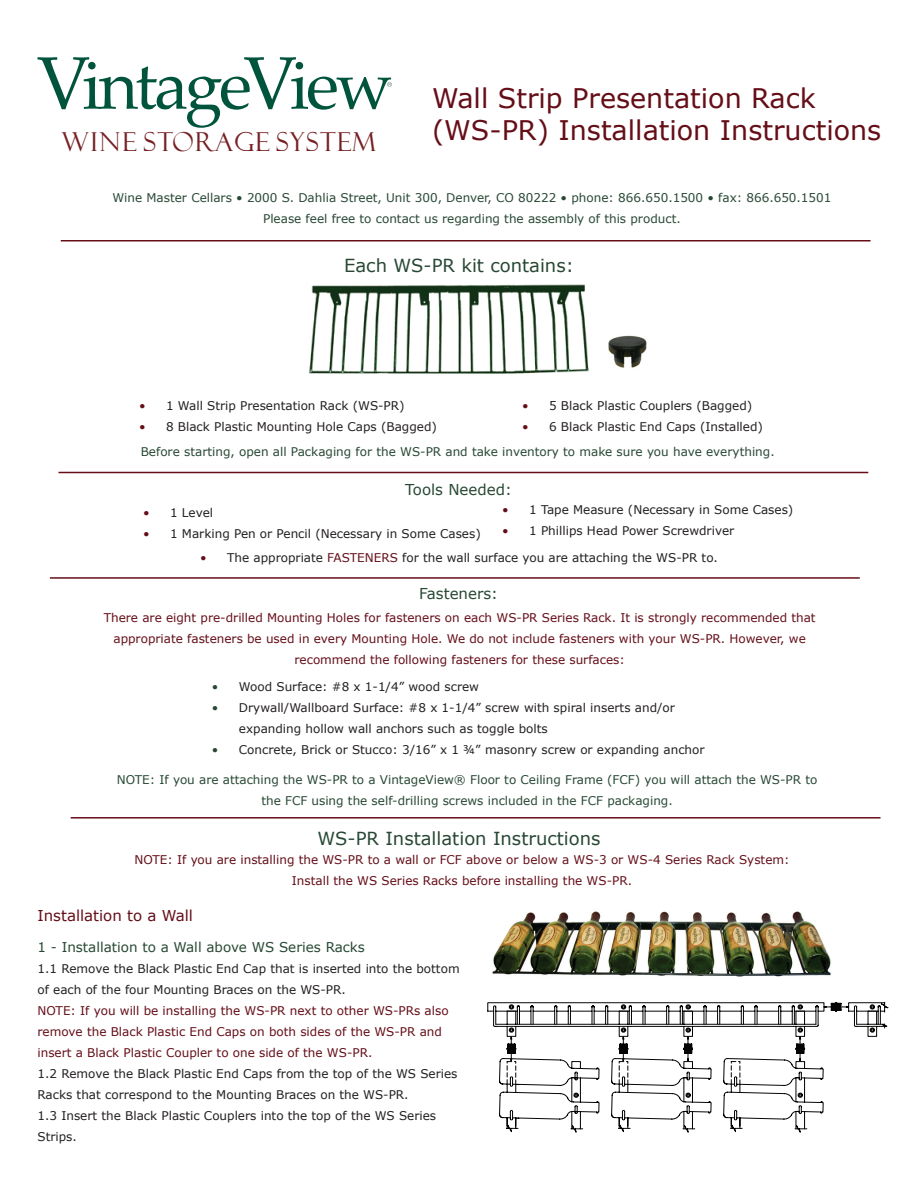
<style>
.page{position:relative;width:918px;height:1188px;background:#fff}
.page>*{position:absolute;margin:0;border:0;box-sizing:border-box;transform-origin:0 0}
.t1{font:27px/32.4px "Verdana";color:#650e18}
.t2{font:26.1px "Felix Titling";letter-spacing:.05em;color:#762023}
.t3{font:18px "Verdana";color:#284835}
.t4{font:15px "Verdana";color:#284835}
.t5{font:15px "Verdana";color:#650e18}
.t6{font:13.5px "Verdana";color:#284835}
.t7{font:12px/21px "Verdana";color:#231f20}
.t8{font:12px/21px "Verdana";color:#650e18}
.t9{font:12px/21px "Verdana";color:#284835;text-align:center}
.s1{color:#650e18}
</style>
<div class="page">
<hr style="left:58px;top:472px;width:810px;height:1px;background:#650e18">
<hr style="left:61px;top:240px;width:810px;height:2px;background:#650e18">
<svg style="left:38px;top:57px;width:354px;height:71px"></svg>
<img style="left:309px;top:284px;width:280px;height:90px">
<img style="left:608px;top:336px;width:39px;height:32px">
<hr style="left:50px;top:577px;width:810px;height:2px;background:#650e18">
<hr style="left:71px;top:817px;width:809px;height:2px;background:#650e18">
<img style="left:492px;top:911px;width:339px;height:66px">
<svg style="left:493px;top:1001px;width:395px;height:128px"></svg>
<svg style="left:796px;top:1037px;width:9px;height:24px"></svg>
<svg style="left:684px;top:1037px;width:9px;height:24px"></svg>
<svg style="left:507px;top:1037px;width:9px;height:47px"></svg>
<svg style="left:619px;top:1037px;width:10px;height:47px"></svg>
<svg style="left:731px;top:1061px;width:10px;height:23px"></svg>
<svg style="left:824px;top:1002px;width:61px;height:35px"></svg>
<h2 class="t2" style="left:62px;top:127px;width:315px">WINE STORAGE SYSTEM</h2>
<h1 class="t1" style="left:432px;top:81px;width:451px">Wall Strip Presentation Rack (WS-PR) Installation Instructions</h1>
<p class="t9" style="left:112px;top:187px;width:721px">Wine Master Cellars • 2000 S. Dahlia Street, Unit 300, Denver, CO 80222 • phone: 866.650.1500 • fax: 866.650.1501<br>Please feel free to contact us regarding the assembly of this product.</p>
<h3 class="t3" style="left:344px;top:254px;width:231px">Each WS-PR kit contains:</h3>
<p class="t8" style="left:139px;top:394px;width:8px">• •</p>
<p class="t7" style="left:549px;top:394px;width:216px">5 Black Plastic Couplers (Bagged)<br>6 Black Plastic End Caps (Installed)</p>
<p class="t7" style="left:166px;top:394px;width:272px">1 Wall Strip Presentation Rack (WS-PR)<br>8 Black Plastic Mounting Hole Caps (Bagged)</p>
<p class="t8" style="left:522px;top:394px;width:8px">• •</p>
<p class="t9" style="left:141px;top:441px;width:635px">Before starting, open all Packaging for the WS-PR and take inventory to make sure you have everything.</p>
<p class="t4" style="left:405px;top:480px;width:108px">Tools Needed:</p>
<p class="t8" style="left:143px;top:502px;width:8px">• •</p>
<p class="t7" style="left:529px;top:499px;width:266px">1 Tape Measure (Necessary in Some Cases)<br>1 Phillips Head Power Screwdriver</p>
<p class="t7" style="left:170px;top:502px;width:312px">1 Level<br>1 Marking Pen or Pencil (Necessary in Some Cases)</p>
<p class="t8" style="left:502px;top:499px;width:8px">• •</p>
<p class="t7" style="left:200px;top:546px;width:519px"><span class="s1">•</span> The appropriate <span class="s1">FASTENERS</span> for the wall surface you are attaching the WS-PR to.</p>
<p class="t4" style="left:419px;top:584px;width:81px">Fasteners:</p>
<p class="t8" style="left:104px;top:607px;width:713px;text-align:center">There are eight pre-drilled Mounting Holes for fasteners on each WS-PR Series Rack. It is strongly recommended that appropriate fasteners be used in every Mounting Hole. We do not include fasteners with your WS-PR. However, we recommend the following fasteners for these surfaces:</p>
<p class="t7" style="left:239px;top:676px;width:467px">Wood Surface: #8 x 1-1/4” wood screw<br>Drywall/Wallboard Surface: #8 x 1-1/4” screw with spiral inserts and/or expanding hollow wall anchors such as toggle bolts<br>Concrete, Brick or Stucco: 3/16” x 1 ¾” masonry screw or expanding anchor</p>
<p class="t9" style="left:212px;top:676px;width:8px;text-align:left">• •</p>
<p class="t9" style="left:212px;top:739px;width:8px">•</p>
<p class="t9" style="left:117px;top:769px;width:702px">NOTE: If you are attaching the WS-PR to a VintageView® Floor to Ceiling Frame (FCF) you will attach the WS-PR to the FCF using the self-drilling screws included in the FCF packaging.</p>
<h3 class="t3" style="left:317px;top:827px;width:285px">WS-PR Installation Instructions</h3>
<p class="t8" style="left:134px;top:849px;width:657px;text-align:center">NOTE: If you are installing the WS-PR to a wall or FCF above or below a WS-3 or WS-4 Series Rack System:<br>Install the WS Series Racks before installing the WS-PR.</p>
<p class="t5" style="left:38px;top:906px;width:157px">Installation to a Wall</p>
<p class="t6" style="left:38px;top:938px;width:329px">1 - Installation to a Wall above WS Series Racks</p>
<p class="t7" style="left:38px;top:958px;width:424px">1.1 Remove the Black Plastic End Cap that is inserted into the bottom of each of the four Mounting Braces on the WS-PR.</p>
<p class="t8" style="left:38px;top:1000px;width:413px">NOTE: If you will be installing the WS-PR next to other WS-PRs also remove the Black Plastic End Caps on both sides of the WS-PR and insert a Black Plastic Coupler to one side of the WS-PR.</p>
<p class="t7" style="left:38px;top:1063px;width:422px">1.2 Remove the Black Plastic End Caps from the top of the WS Series Racks that correspond to the Mounting Braces on the WS-PR.<br>1.3 Insert the Black Plastic Couplers into the top of the WS Series Strips.</p>
</div>
